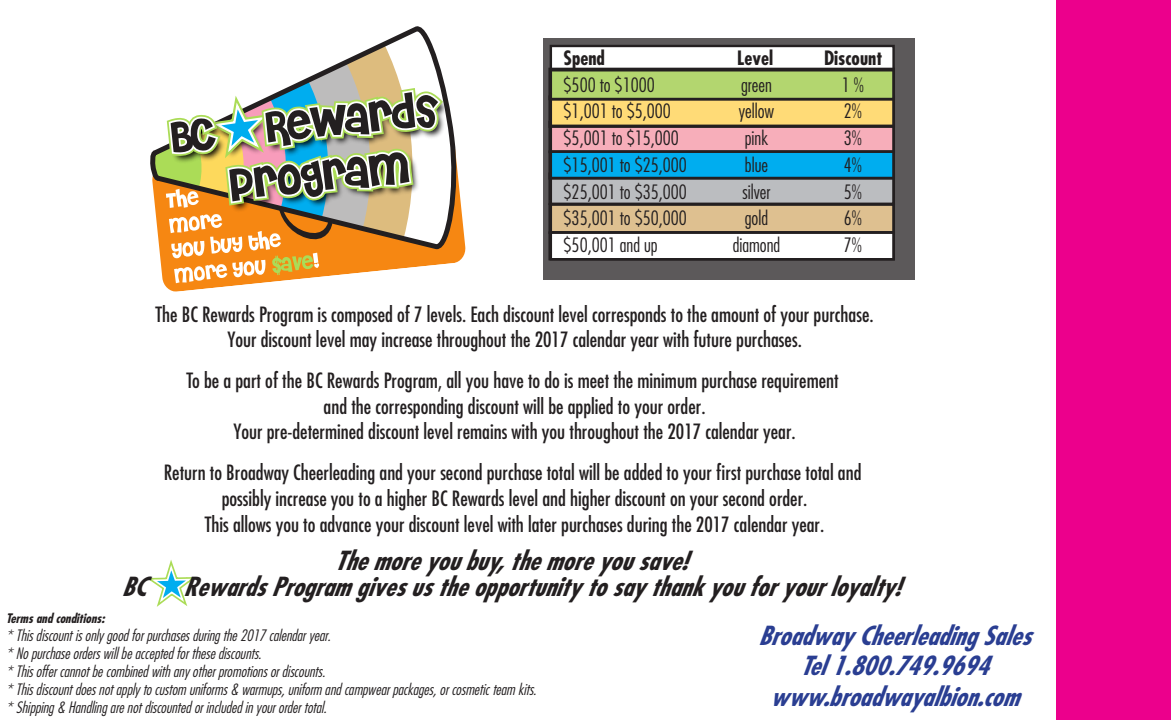
<style>
.page{position:relative;width:1171px;height:720px;background:#fff}
.page>*{position:absolute;margin:0;border:0;box-sizing:border-box;transform-origin:0 0}
.t1{font:italic 700 condensed 25.5px "Futura";color:#231f20}
.t2{font:italic 700 condensed 25.5px/30.8px "Futura";color:#2a3e92;text-align:center}
.t3{font:condensed 20.5px/25.5px "Futura";color:#231f20;text-align:center}
.t4{font:300 condensed 19.25px "Futura";color:#231f20}
.t5{font:700 condensed 19.25px "Futura";color:#231f20}
.t6{font:italic 300 condensed 15.25px/18px "Futura";color:#231f20}
.t7{font:italic 700 condensed 12.75px "Futura";color:#231f20}
</style>
<div class="page">
<img style="left:150px;top:95px;width:315px;height:150px">
<svg style="left:152px;top:26px;width:295px;height:266px"></svg>
<div style="left:1055px;top:0;width:115px;height:720px;background:#ec008c"></div>
<svg style="left:147px;top:560px;width:49px;height:47px"></svg>
<div style="left:543px;top:39px;width:371px;height:241px;background:#5c595a"></div>
<div style="left:550px;top:46px;width:343px;height:213px;background:#fff"></div>
<div style="left:549px;top:122px;width:344px;height:30px;background:#f7aeba"></div>
<div style="left:549px;top:97px;width:344px;height:30px;background:#ffdb77"></div>
<div style="left:548px;top:95px;width:346px;height:33px;border:2px solid #231f20"></div>
<div style="left:549px;top:69px;width:344px;height:30px;background:#b3d66f"></div>
<div style="left:548px;top:68px;width:346px;height:32px;border:2px solid #231f20"></div>
<div style="left:549px;top:204px;width:344px;height:29px;background:#dec090"></div>
<div style="left:549px;top:174px;width:344px;height:30px;background:#bbbdc0"></div>
<div style="left:549px;top:152px;width:344px;height:26px;background:#00adef"></div>
<div style="left:548px;top:150px;width:346px;height:30px;border:2px solid #231f20"></div>
<hr style="left:551px;top:69px;width:341px;height:2px;background:#231f20">
<hr style="left:551px;top:98px;width:342px;height:3px;background:#231f20">
<hr style="left:551px;top:125px;width:342px;height:2px;background:#231f20">
<hr style="left:551px;top:150px;width:341px;height:3px;background:#231f20">
<hr style="left:551px;top:177px;width:342px;height:2px;background:#231f20">
<hr style="left:551px;top:203px;width:342px;height:3px;background:#231f20">
<div style="left:549px;top:45px;width:345px;height:216px;border:2px solid #231f20"></div>
<hr style="left:551px;top:231px;width:342px;height:3px;background:#231f20">
<p class="t5" style="left:563px;top:45px;width:43px">Spend</p>
<p class="t5" style="left:737px;top:45px;width:37px">Level</p>
<p class="t5" style="left:823px;top:45px;width:60px">Discount</p>
<p class="t4" style="left:563px;top:73px;width:93px">$500 to $1000</p>
<p class="t4" style="left:740px;top:73px;width:32px">green</p>
<p class="t4" style="left:841px;top:73px;width:24px">1 %</p>
<p class="t4" style="left:563px;top:99px;width:109px">$1,001 to $5,000</p>
<p class="t4" style="left:738px;top:99px;width:37px">yellow</p>
<p class="t4" style="left:843px;top:99px;width:20px">2%</p>
<p class="t4" style="left:563px;top:126px;width:117px">$5,001 to $15,000</p>
<p class="t4" style="left:744px;top:126px;width:25px">pink</p>
<p class="t4" style="left:843px;top:126px;width:20px">3%</p>
<p class="t4" style="left:563px;top:153px;width:125px">$15,001 to $25,000</p>
<p class="t4" style="left:744px;top:153px;width:25px">blue</p>
<p class="t4" style="left:843px;top:153px;width:20px">4%</p>
<p class="t4" style="left:563px;top:179px;width:125px">$25,001 to $35,000</p>
<p class="t4" style="left:742px;top:179px;width:29px">silver</p>
<p class="t4" style="left:843px;top:179px;width:20px">5%</p>
<p class="t4" style="left:563px;top:206px;width:125px">$35,001 to $50,000</p>
<p class="t4" style="left:744px;top:206px;width:25px">gold</p>
<p class="t4" style="left:843px;top:206px;width:20px">6%</p>
<p class="t4" style="left:563px;top:233px;width:95px">$50,001 and up</p>
<p class="t4" style="left:732px;top:233px;width:49px">diamond</p>
<p class="t4" style="left:843px;top:233px;width:20px">7%</p>
<p class="t3" style="left:155px;top:301px;width:719px">The BC Rewards Program is composed of 7 levels. Each discount level corresponds to the amount of your purchase.<br>Your discount level may increase throughout the 2017 calendar year with future purchases.</p>
<p class="t3" style="left:186px;top:367px;width:653px">To be a part of the BC Rewards Program, all you have to do is meet the minimum purchase requirement and the corresponding discount will be applied to your order.<br>Your pre-determined discount level remains with you throughout the 2017 calendar year.</p>
<p class="t3" style="left:164px;top:460px;width:699px">Return to Broadway Cheerleading and your second purchase total will be added to your first purchase total and possibly increase you to a higher BC Rewards level and higher discount on your second order.<br>This allows you to advance your discount level with later purchases during the 2017 calendar year.</p>
<p class="t1" style="left:334px;top:544px;width:355px">Themoreyoubuy, themoreyousave!</p>
<p class="t1" style="left:122px;top:570px;width:25px">BC</p>
<p class="t1" style="left:183px;top:570px;width:719px">RewardsProgram givesustheopportunitytosaythank youforyourloyalty!</p>
<p class="t7" style="left:6px;top:610px;width:103px">Termsandconditions:</p>
<p class="t6" style="left:6px;top:626px;width:535px">* Thisdiscountisonlygoodforpurchasesduringthe2017calendaryear.<br>* Nopurchaseorderswillbeacceptedforthesediscounts.<br>* Thisoffercannotbecombinedwithanyotherpromotionsordiscounts.<br>* Thisdiscountdoesnotapplytocustom uniforms&amp; warmups,uniform andcampwearpackages,orcosmeticteam kits. * Shipping&amp; Handlingarenotdiscountedorincludedinyourordertotal.</p>
<p class="t2" style="left:758px;top:620px;width:280px">BroadwayCheerleadingSales<br>Tel 1.800.749.9694 www.broadwayalbion.com</p>
</div>
